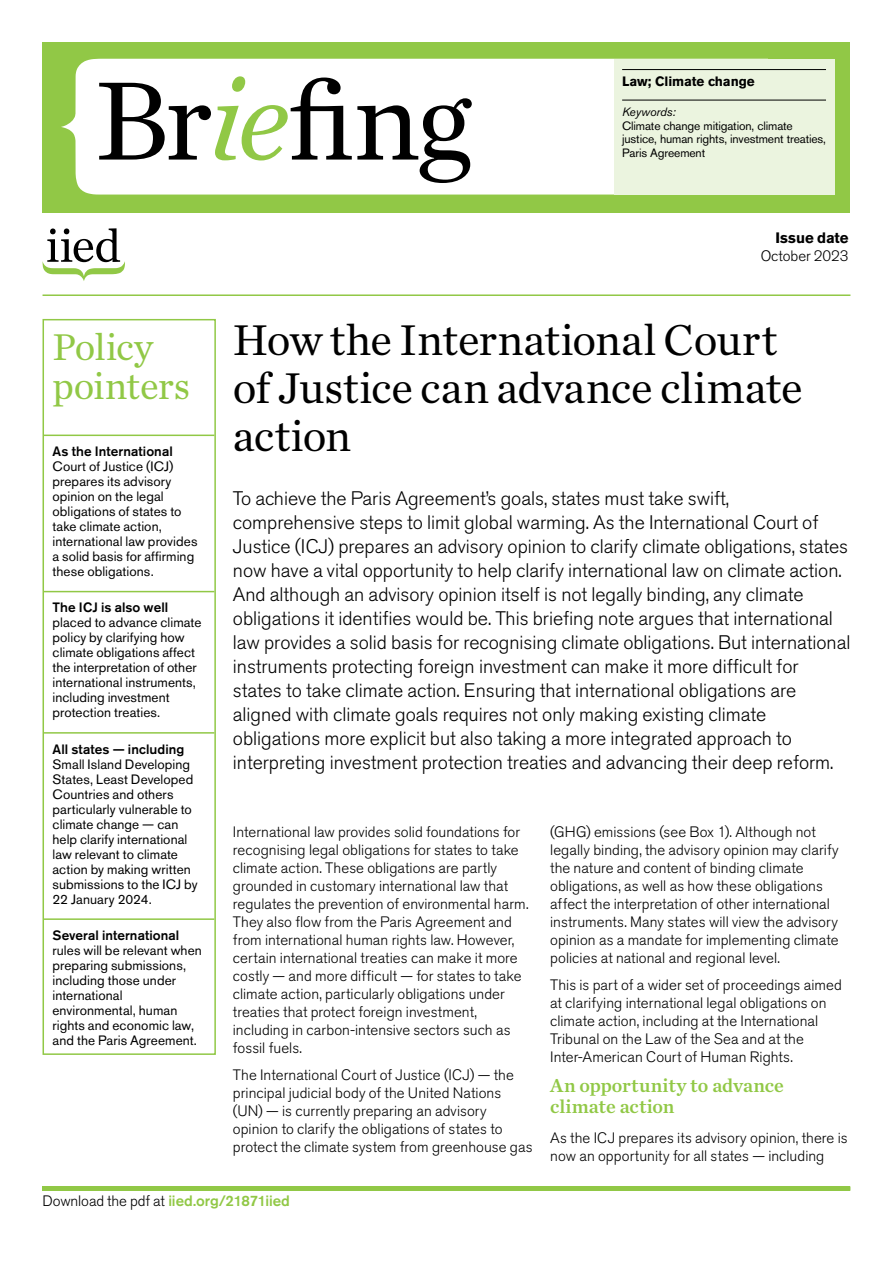
<style>
.page{position:relative;width:893px;height:1263px;background:#fff}
.page>*{position:absolute;margin:0;border:0;box-sizing:border-box;transform-origin:0 0}
.IIED_briefing_Title{font:116.7px "Chronicle Text G1";color:#000}
.IIED_briefing_Title-2{font:45px/48px "Chronicle Text G1";letter-spacing:-.005em;color:#000}
.IIED_briefing_Policy_pointers_title{font:39px/39px "Chronicle Text G1";letter-spacing:-.015em;color:#91c846}
.IIED_briefing_Summary{font:300 19.5px/24px "Akzidenz Grotesk BE";color:#000}
.IIED_briefing_Subheading_Level_1{font:19.5px/21px "Chronicle Text G1 Semi";color:#91c846}
.IIED_briefing_Body_copy{font:300 15px/18px "Akzidenz Grotesk BE";letter-spacing:.005em;color:#000}
.IIED_briefing_footer{font:500 15px "Akzidenz Grotesk BE";letter-spacing:-.01em;color:#91c846}
.IIED_briefing_Policy_pointers{font:13.5px/15px "Akzidenz Grotesk BE";letter-spacing:.005em;color:#000}
.t1{font:700 13.5px "Akzidenz Grotesk BE";letter-spacing:-.01em;color:#000}
.t2{font:12px/13.5px "Akzidenz Grotesk BE";letter-spacing:-.01em;color:#000}
.s1{font-style:italic;color:#91c846}
.s2{font-style:italic}
.s3{font-weight:700}
.s4{font-weight:500}
.s5{font-weight:300;color:#000}
</style>
<div class="page">
<div style="left:43px;top:43px;width:807px;height:170px;background:#91c846"></div>
<div style="left:61px;top:59px;width:553px;height:136px;background:#fff"></div>
<svg style="left:42px;top:228px;width:83px;height:53px"></svg>
<div style="left:614px;top:59px;width:220px;height:136px;background:#ebf4df"></div>
<hr style="left:622px;top:69px;width:204px;height:1px;background:#000">
<hr style="left:622px;top:100px;width:204px;height:1px;background:#000">
<div style="left:43px;top:1186px;width:807px;height:5px;background:#91c846"></div>
<hr style="left:44px;top:435px;width:170px;height:1px;background:#91c846">
<hr style="left:44px;top:591px;width:170px;height:1px;background:#91c846">
<hr style="left:44px;top:732px;width:170px;height:2px;background:#91c846">
<hr style="left:44px;top:918px;width:170px;height:2px;background:#91c846">
<div style="left:43px;top:319px;width:173px;height:736px;border:2px solid #91c846"></div>
<hr style="left:43px;top:294px;width:807px;height:2px;background:#91c846">
<h1 class="IIED_briefing_Title" style="left:94px;top:32px;width:379px">Br<span class="s1">ie</span>fing</h1>
<p class="t1" style="left:622px;top:73px;width:134px">Law; Climate change</p>
<p class="t2" style="left:622px;top:105px;width:205px"><span class="s2">Keywords:<br></span>Climate change mitigation, climate justice, human rights, investment treaties,</p>
<p class="t2" style="left:622px;top:146px;width:85px">Paris Agreement</p>
<p class="IIED_briefing_Body_copy" style="left:761px;top:229px;width:89px;text-align:right"><span class="s3">Issue date<br></span>October 2023</p>
<h2 class="IIED_briefing_Policy_pointers_title" style="left:53px;top:325px;width:139px">Policy pointers</h2>
<p class="IIED_briefing_Policy_pointers" style="left:53px;top:444px;width:146px"><span class="s4">As the International<br></span>Court of Justice (ICJ) prepares its advisory opinion on the legal obligations of states to take climate action, international law provides a solid basis for affirming these obligations.</p>
<p class="IIED_briefing_Policy_pointers" style="left:53px;top:600px;width:150px"><span class="s4">The ICJ is also well </span>placed to advance climate policy by clarifying how climate obligations affect the interpretation of other international instruments, including investment protection treaties.</p>
<p class="IIED_briefing_Policy_pointers" style="left:53px;top:741px;width:147px"><span class="s4">All states — including<br></span>Small Island Developing<br>States, Least Developed<br>Countries and others particularly vulnerable to climate change — can help clarify international law relevant to climate action by making written submissions to the ICJ by<br>22 January 2024.</p>
<p class="IIED_briefing_Policy_pointers" style="left:53px;top:927px;width:151px"><span class="s4">Several international </span>rules will be relevant when preparing submissions, including those under international environmental, human rights and economic law, and the Paris Agreement.</p>
<h1 class="IIED_briefing_Title-2" style="left:233px;top:313px;width:572px">How the International Court of Justice can advance climate action</h1>
<p class="IIED_briefing_Summary" style="left:233px;top:486px;width:619px">To achieve the Paris Agreement’s goals, states must take swift, comprehensive steps to limit global warming. As the International Court of Justice (ICJ) prepares an advisory opinion to clarify climate obligations, states now have a vital opportunity to help clarify international law on climate action.<br>And although an advisory opinion itself is not legally binding, any climate obligations it identifies would be. This briefing note argues that international law provides a solid basis for recognising climate obligations. But international instruments protecting foreign investment can make it more difficult for states to take climate action. Ensuring that international obligations are aligned with climate goals requires not only making existing climate obligations more explicit but also taking a more integrated approach to interpreting investment protection treaties and advancing their deep reform.</p>
<p class="IIED_briefing_Body_copy" style="left:233px;top:823px;width:297px">International law provides solid foundations for recognising legal obligations for states to take climate action. These obligations are partly grounded in customary international law that regulates the prevention of environmental harm.<br>They also flow from the Paris Agreement and from international human rights law. However, certain international treaties can make it more costly — and more difficult — for states to take climate action, particularly obligations under treaties that protect foreign investment, including in carbon-intensive sectors such as fossil fuels.</p>
<p class="IIED_briefing_Body_copy" style="left:233px;top:1066px;width:301px">The International Court of Justice (ICJ) — the principal judicial body of the United Nations (UN) — is currently preparing an advisory opinion to clarify the obligations of states to protect the climate system from greenhouse gas</p>
<p class="IIED_briefing_Body_copy" style="left:550px;top:823px;width:290px">(GHG) emissions (see Box 1). Although not legally binding, the advisory opinion may clarify the nature and content of binding climate obligations, as well as how these obligations affect the interpretation of other international instruments. Many states will view the advisory opinion as a mandate for implementing climate policies at national and regional level.</p>
<p class="IIED_briefing_Body_copy" style="left:550px;top:976px;width:293px">This is part of a wider set of proceedings aimed at clarifying international legal obligations on climate action, including at the International Tribunal on the Law of the Sea and at the Inter-American Court of Human Rights.</p>
<h3 class="IIED_briefing_Subheading_Level_1" style="left:550px;top:1074px;width:235px">An opportunity to advance climate action</h3>
<p class="IIED_briefing_Body_copy" style="left:550px;top:1129px;width:299px">As the ICJ prepares its advisory opinion, there is now an opportunity for all states — including</p>
<p class="IIED_briefing_footer" style="left:43px;top:1192px;width:249px"><span class="s5">Download the pdf at</span> iied.org/21871iied</p>
</div>
